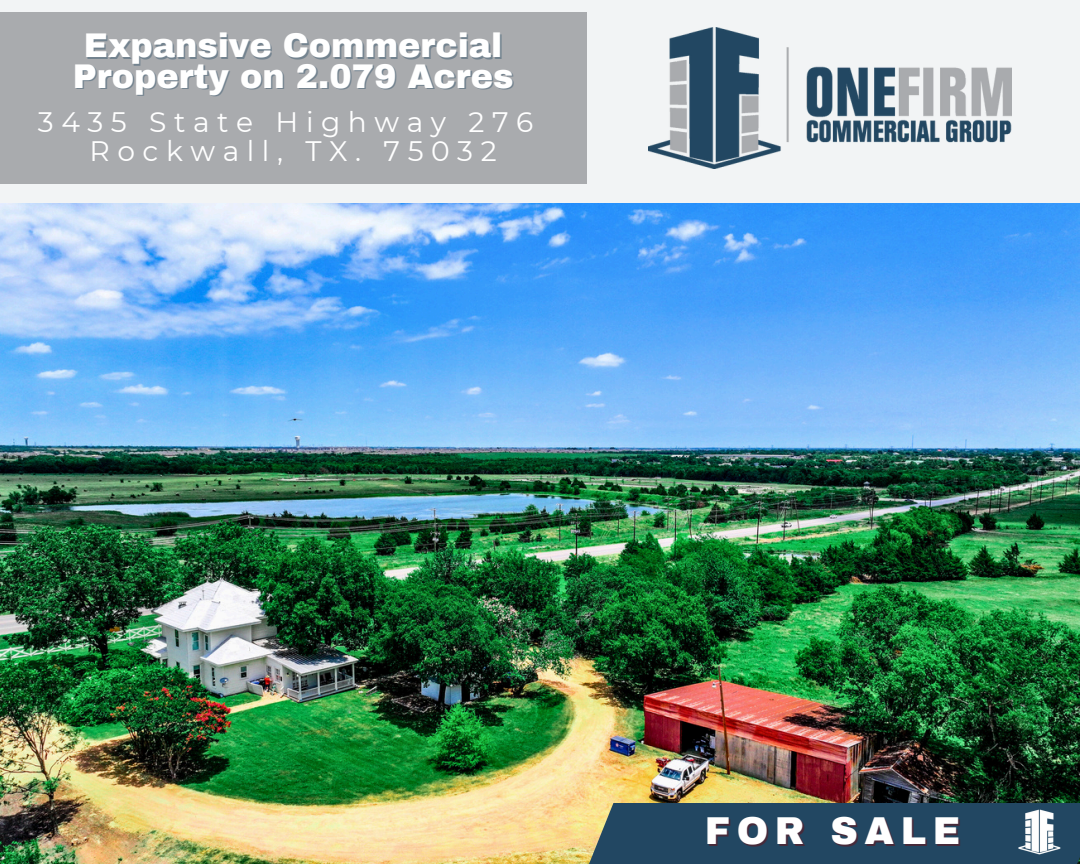
<style>
.page{position:relative;width:1080px;height:864px;background:#f2f4f5}
.page>*{position:absolute;margin:0;border:0;box-sizing:border-box;transform-origin:0 0}
.t1{font:900 37.95px "Archivo";letter-spacing:.175em;color:#fff}
.t2{font:900 33.45px "Archivo";color:#fff}
.t3{font:28.2px "Montserrat";letter-spacing:.27em;color:#fff}
</style>
<div class="page">
<div style="left:0;top:12px;width:586px;height:172px;background:#a9abae"></div>
<img style="left:0;top:203px;width:1080px;height:661px">
<div style="left:586px;top:803px;width:494px;height:61px;background:#224762"></div>
<img style="left:1012px;top:805px;width:55px;height:55px">
<img style="left:649px;top:27px;width:363px;height:142px">
<p class="t2" style="left:84px;top:28px;width:420px">Expansive Commercial</p>
<h1 class="t2" style="left:73px;top:58px;width:442px">Property on 2.079 Acres</h1>
<p class="t3" style="left:38px;top:104px;width:497px">3435 State Highway 276</p>
<p class="t3" style="left:90px;top:134px;width:409px">Rockwall, TX. 75032</p>
<p class="t1" style="left:705px;top:811px;width:257px">FOR SALE</p>
</div>
